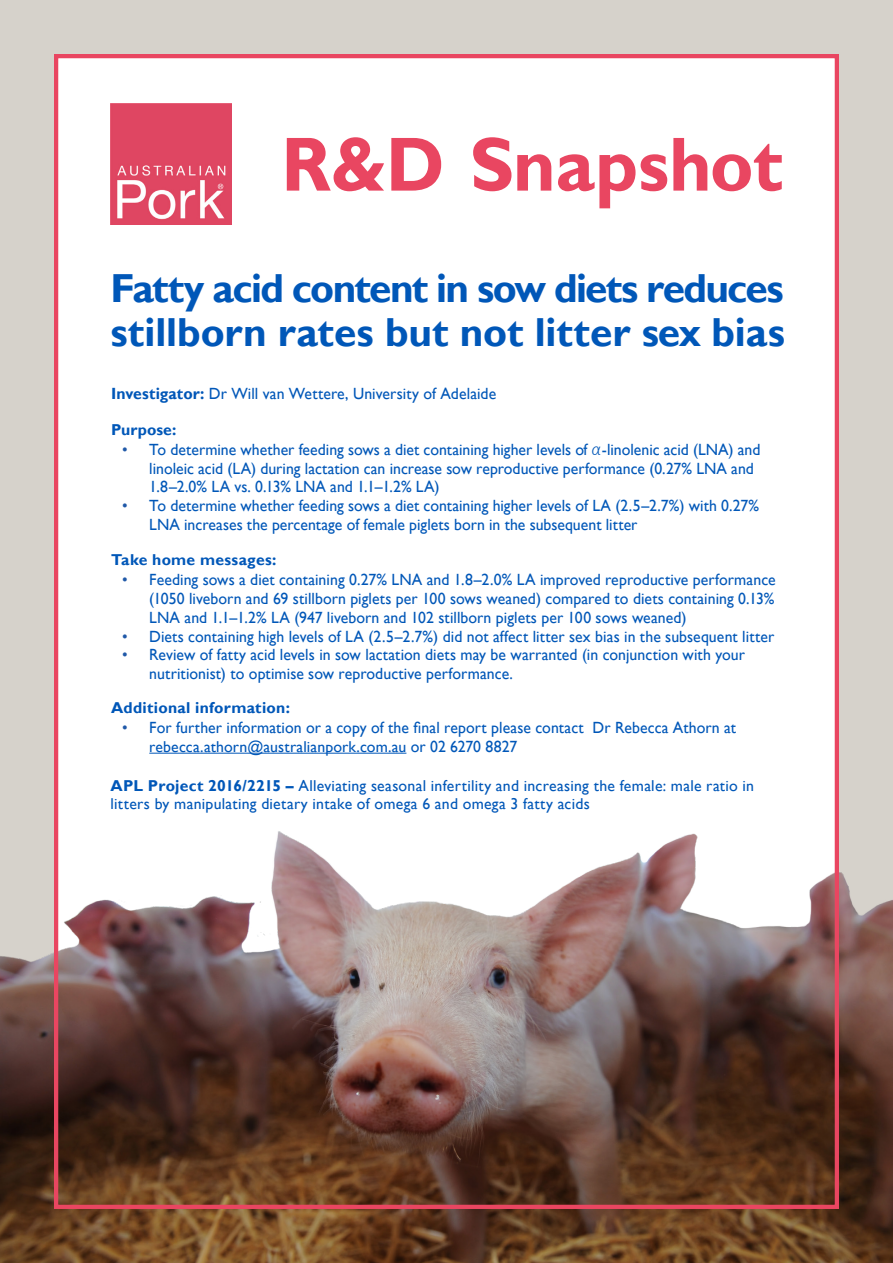
<style>
.page{position:relative;width:893px;height:1263px;background:#fff}
.page>*{position:absolute;margin:0;border:0;box-sizing:border-box;transform-origin:0 0}
.t1{font:700 77.25px "Gill Sans";letter-spacing:-.005em;color:#e94661;scale:.95 1}
.Main_heading{font:700 40.5px/43.5px "Gill Sans";letter-spacing:-.025em;color:#0057b8}
.Body_copy{font:16.2px/18.8px "Gill Sans";letter-spacing:.005em;color:#0057b8}
.Project{font:15.75px/18.8px "Gill Sans";letter-spacing:.015em;color:#0057b8}
.t2{font:700 15.75px "Gill Sans";letter-spacing:.015em;color:#0057b8}
.s1{font-weight:700}
.s2{color:#2059a8}
.s3{font-family:"Yu Gothic"}
.s4{font-size:16.2px}
</style>
<div class="page">
<div style="left:837px;top:43px;width:56px;height:973px;background:#d6d2cb"></div>
<div style="left:0;top:43px;width:56px;height:973px;background:#d6d2cb"></div>
<div style="left:0;top:0;width:893px;height:56px;background:#d6d2cb"></div>
<img style="left:0;top:831px;width:893px;height:432px">
<div style="left:54px;top:54px;width:785px;height:1155px;border:4px solid #e94661"></div>
<img style="left:111px;top:104px;width:121px;height:121px">
<hr style="left:149px;top:753px;width:257px;height:1px;background:#0057b8">
<p class="t1" style="left:281px;top:118px;width:529px">R&amp;D Snapshot</p>
<p class="Main_heading" style="left:111px;top:268px;width:676px">Fatty acid content in sow diets reduces stillborn rates but not litter sex bias</p>
<p class="Body_copy" style="left:111px;top:385px;width:387px"><span class="s1">Investigator:</span> Dr Will van Wettere, University of Adelaide</p>
<p class="t2" style="left:111px;top:420px;width:67px">Purpose:</p>
<p class="Body_copy" style="left:149px;top:440px;width:613px;text-indent:-27px"><span class="s2">•</span> To determine whether feeding sows a diet containing higher levels of <span class="s3">α</span>-linolenic acid (LNA) and linoleic acid (LA) during lactation can increase sow reproductive performance (0.27% LNA and<br>1.8–2.0% LA vs. 0.13% LNA and 1.1–1.2% LA)</p>
<p class="Body_copy" style="left:149px;top:497px;width:611px;text-indent:-27px"><span class="s2">•</span> To determine whether feeding sows a diet containing higher levels of LA (2.5–2.7%) with 0.27%<br>LNA increases the percentage of female piglets born in the subsequent litter</p>
<p class="t2" style="left:111px;top:550px;width:167px">Take home messages:</p>
<p class="Body_copy" style="left:149px;top:571px;width:628px;text-align:justify;text-indent:-27px"><span class="s2">•</span> Feeding sows a diet containing 0.27% LNA and 1.8–2.0% LA improved reproductive performance (1050 liveborn and 69 stillborn piglets per 100 sows weaned) compared to diets containing 0.13% LNA and 1.1–1.2% LA (947 liveborn and 102 stillborn piglets per 100 sows weaned)</p>
<p class="Body_copy" style="left:122px;top:627px;width:653px"><span class="s2">•</span> Diets containing high levels of LA (2.5–2.7%) did not affect litter sex bias in the subsequent litter</p>
<p class="Body_copy" style="left:149px;top:646px;width:597px;text-indent:-27px"><span class="s2">•</span> Review of fatty acid levels in sow lactation diets may be warranted (in conjunction with your nutritionist) to optimise sow reproductive performance.</p>
<p class="t2" style="left:111px;top:698px;width:180px">Additional information:</p>
<p class="Body_copy" style="left:122px;top:719px;width:615px"><span class="s2">•</span> For further information or a copy of the final report please contact Dr Rebecca Athorn at</p>
<p class="Project" style="left:149px;top:738px;width:369px">rebecca.athorn@australianpork.com.au <span class="s4">or 02 6270 8827</span></p>
<p class="Project" style="left:111px;top:776px;width:645px"><span class="s1">APL Project 2016/2215 –</span> Alleviating seasonal infertility and increasing the female: male ratio in litters by manipulating dietary intake of omega 6 and omega 3 fatty acids</p>
</div>
